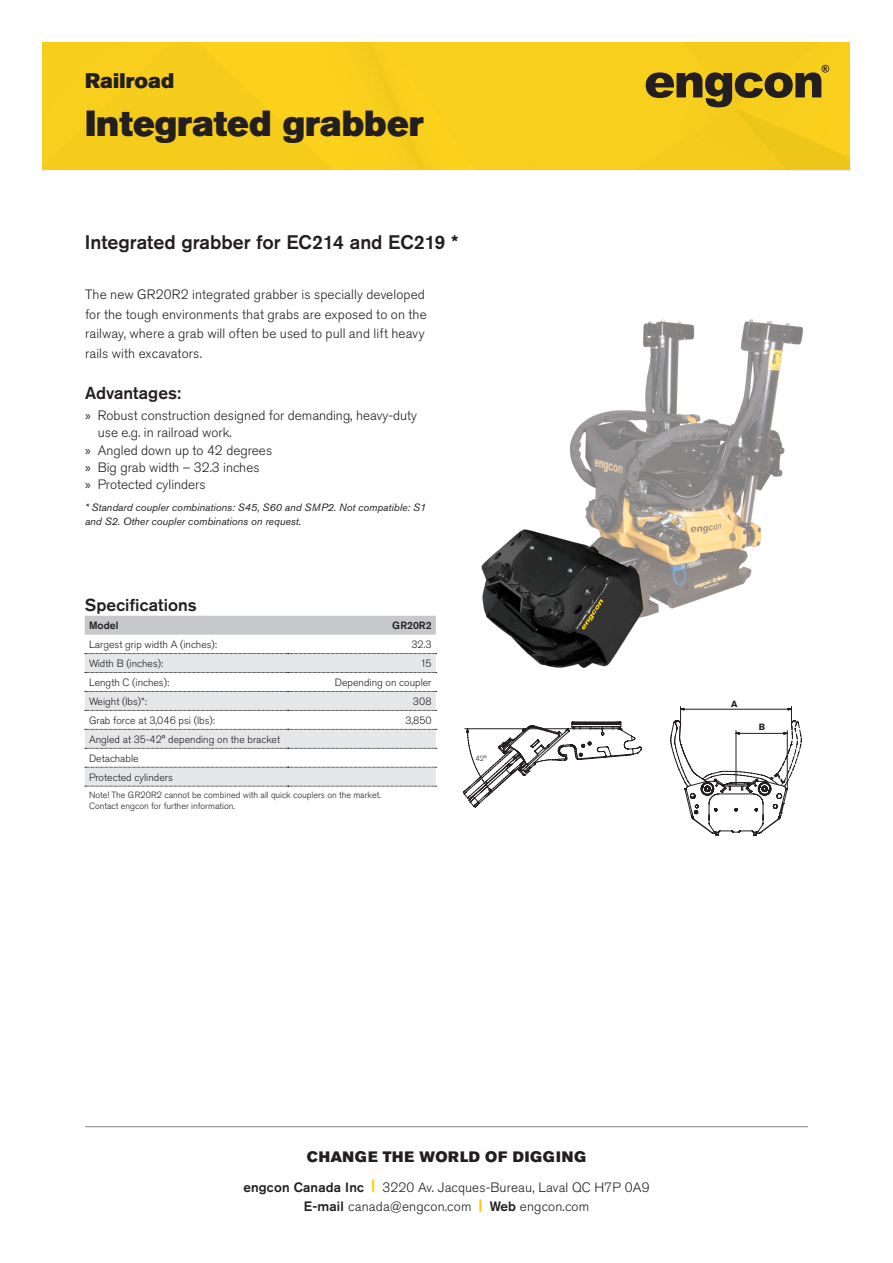
<style>
.page{position:relative;width:893px;height:1263px;background:#fff}
.page>*{position:absolute;margin:0;border:0;box-sizing:border-box;transform-origin:0 0}
.Product_heading{font:36px "Akzidenz Grotesk Pro Super";color:#231f20}
.Product_pre_heading{font:21px "Akzidenz Grotesk Pro Super";letter-spacing:.01em;color:#231f20}
.t1{font:500 19.5px "Akzidenz Grotesk Pro";color:#231f20}
.t2{font:500 17.25px "Akzidenz Grotesk Pro";color:#231f20}
.t3{font:15px "Akzidenz Grotesk Pro Super";letter-spacing:.05em;color:#231f20}
.Brödtext1{font:300 13.5px/19.5px "Akzidenz Grotesk Pro";letter-spacing:.005em;color:#231f20}
.Mått{font:300 10.5px "Akzidenz Grotesk Pro";color:#231f20}
.Liten_kursiv{font:italic 10.5px/13.5px "Akzidenz Grotesk Pro";color:#231f20}
.t4{font:500 10.5px "Akzidenz Grotesk Pro";color:#231f20}
.engcon_förbehåller{font:300 9px "Akzidenz Grotesk Pro";color:#231f20}
.t5{font:700 9px "Akzidenz Grotesk Pro";color:#231f20}
.t6{font:300 7.5px "Akzidenz Grotesk Pro";color:#231f20}
.s1{font-family:"Myriad Pro";font-weight:400}
.s2{font-weight:500}
.s3{font-family:"Akzidenz Grotesk Pro Super";font-weight:400;color:#fed105}
</style>
<div class="page">
<div style="left:43px;top:43px;width:807px;height:128px;background:#f8cf1c"></div>
<hr style="left:85px;top:1126px;width:723px;height:1px;background:#808285">
<img style="left:481px;top:319px;width:322px;height:349px">
<svg style="left:463px;top:722px;width:179px;height:86px"></svg>
<svg style="left:670px;top:706px;width:132px;height:129px"></svg>
<div style="left:85px;top:616px;width:351px;height:19px;background:#c7c8ca"></div>
<svg style="left:85px;top:654px;width:351px;height:132px;fill:#e6e7e9"></svg>
<svg style="left:85px;top:653px;width:352px;height:1px"></svg>
<svg style="left:85px;top:672px;width:352px;height:1px"></svg>
<svg style="left:85px;top:691px;width:352px;height:1px"></svg>
<svg style="left:85px;top:710px;width:352px;height:1px"></svg>
<svg style="left:85px;top:729px;width:352px;height:1px"></svg>
<svg style="left:85px;top:748px;width:352px;height:1px"></svg>
<svg style="left:85px;top:767px;width:352px;height:1px"></svg>
<svg style="left:85px;top:786px;width:352px;height:1px"></svg>
<h1 class="Product_pre_heading" style="left:85px;top:67px;width:91px">Railroad</h1>
<p class="Product_heading" style="left:85px;top:100px;width:340px">Integrated grabber</p>
<h1 class="t1" style="left:85px;top:229px;width:375px">Integrated grabber for EC214 and EC219 *</h1>
<p class="Brödtext1" style="left:85px;top:285px;width:343px">The new GR20R2 integrated grabber is specially developed for the tough environments that grabs are exposed to on the railway, where a grab will often be used to pull and lift heavy rails with excavators.</p>
<h2 class="t2" style="left:85px;top:381px;width:98px">Advantages:</h2>
<p class="Brödtext1" style="left:98px;top:407px;width:321px;line-height:17.2px;text-indent:-13px"><span class="s1">»</span> Robust construction designed for demanding, heavy-duty use e.g. in railroad work.</p>
<p class="Brödtext1" style="left:85px;top:440px;width:189px"><span class="s1">»</span> Angled down up to 42 degrees</p>
<p class="Brödtext1" style="left:85px;top:457px;width:176px"><span class="s1">»</span> Big grab width – 32.3 inches</p>
<p class="Brödtext1" style="left:85px;top:475px;width:122px"><span class="s1">»</span> Protected cylinders</p>
<p class="Liten_kursiv" style="left:85px;top:500px;width:343px">* Standard coupler combinations: S45, S60 and SMP2. Not compatible: S1 and S2. Other coupler combinations on request.</p>
<h2 class="t2" style="left:85px;top:594px;width:114px">Specifications</h2>
<p class="t4" style="left:89px;top:619px;width:31px">Model</p>
<p class="t4" style="left:392px;top:619px;width:41px">GR20R2</p>
<p class="Mått" style="left:89px;top:638px;width:130px">Largest grip width A (inches):</p>
<p class="Mått" style="left:411px;top:638px;width:22px">32.3</p>
<p class="Mått" style="left:89px;top:656px;width:76px">Width B (inches):</p>
<p class="Mått" style="left:420px;top:656px;width:13px">15</p>
<p class="Mått" style="left:89px;top:675px;width:82px">Length C (inches):</p>
<p class="Mått" style="left:335px;top:675px;width:98px">Depending on coupler</p>
<p class="Mått" style="left:89px;top:694px;width:60px">Weight (lbs)*:</p>
<p class="Mått" style="left:413px;top:694px;width:20px">308</p>
<p class="Mått" style="left:89px;top:713px;width:127px">Grab force at 3,046 psi (lbs):</p>
<p class="Mått" style="left:405px;top:713px;width:28px">3,850</p>
<p class="Mått" style="left:89px;top:732px;width:193px">Angled at 35-42° depending on the bracket</p>
<p class="Mått" style="left:89px;top:751px;width:51px">Detachable</p>
<p class="Mått" style="left:89px;top:770px;width:85px">Protected cylinders</p>
<p class="engcon_förbehåller" style="left:89px;top:789px;width:293px">Note! The GR20R2 cannot be combined with all quick couplers on the market.</p>
<p class="engcon_förbehåller" style="left:89px;top:800px;width:147px">Contact engcon for further information.</p>
<p class="t6" style="left:476px;top:754px;width:13px">42°</p>
<p class="t5" style="left:731px;top:698px;width:8px">A</p>
<p class="t5" style="left:759px;top:720px;width:8px">B</p>
<p class="t3" style="left:307px;top:1146px;width:281px">CHANGE THE WORLD OF DIGGING</p>
<p class="Brödtext1" style="left:243px;top:1177px;width:408px;text-align:center"><span class="s2">engcon Canada Inc</span> <span class="s3">|</span> 3220 Av. Jacques-Bureau, Laval QC H7P 0A9<br><span class="s2">E-mail</span> canada@engcon.com <span class="s3">|</span> <span class="s2">Web</span> engcon.com</p>
</div>
